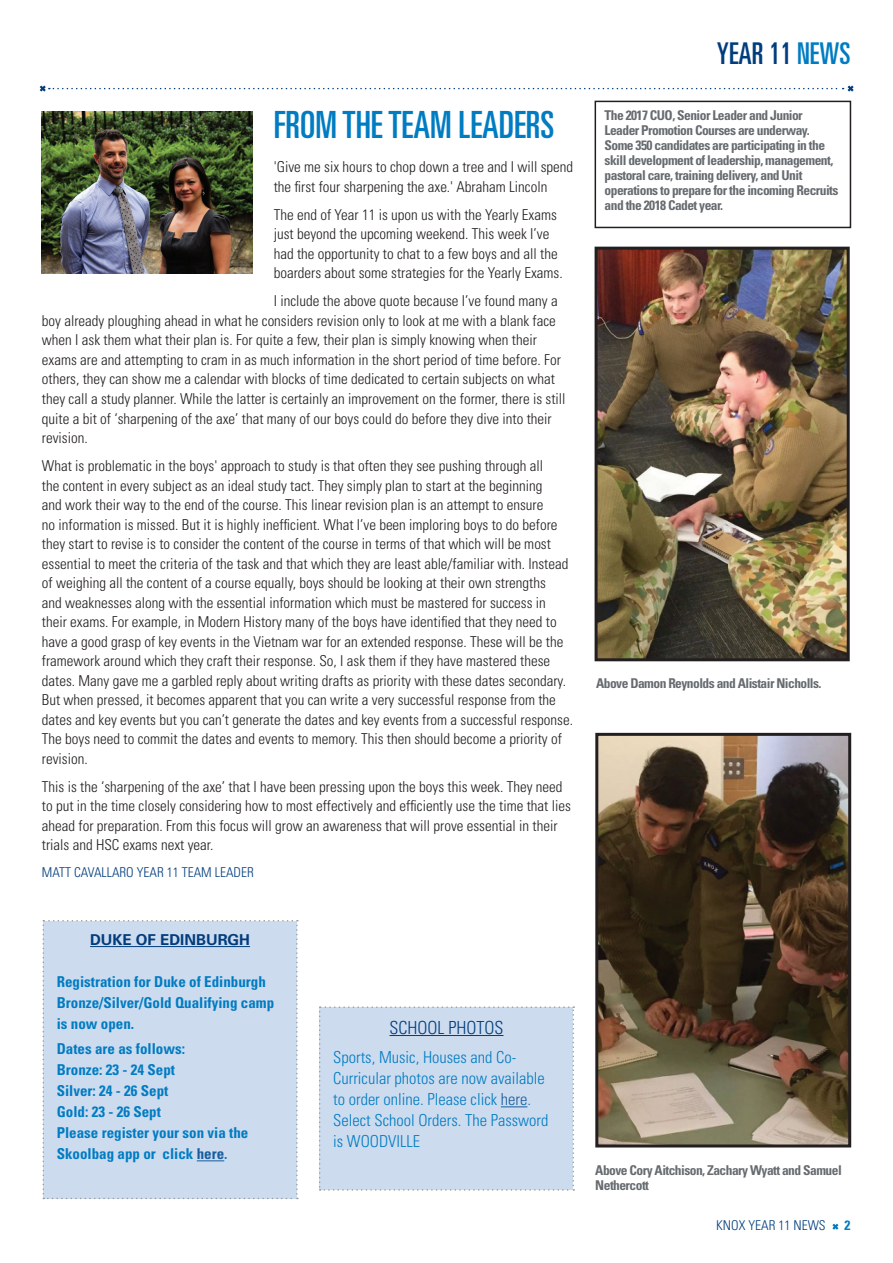
<style>
.page{position:relative;width:893px;height:1263px;background:#fff}
.page>*{position:absolute;margin:0;border:0;box-sizing:border-box;transform-origin:0 0}
.t1{font:ultra-condensed 37.5px "Univers LT Std";color:#007cc2}
.t2{font:ultra-condensed 30px "Univers LT Std";color:#013d7d}
.t3{font:300 condensed 18px "Univers LT Std";color:#013d7d}
.t4{font:300 condensed 16.5px/21px "Univers LT Std";color:#007cc2}
.t5{font:300 condensed 15px/19.5px "Univers LT Std";color:#231f20}
.t6{font:700 condensed 15px/21px "Univers LT Std";color:#007cc2}
.t7{font:700 15px "Univers LT Std";color:#013d7d}
.t8{font:700 condensed 13.5px/15px "Univers LT Std";letter-spacing:-.04em;color:#666b70}
.t9{font:300 condensed 13.5px "Univers LT Std";color:#013d7d}
.t10{font:700 condensed 13.5px "Univers LT Std";color:#007cc2}
.s1{color:#175d9e}
.s2{color:#007cc2}
</style>
<div class="page">
<svg style="left:832px;top:1223px;width:7px;height:7px"></svg>
<svg style="left:39px;top:85px;width:815px;height:7px"></svg>
<img style="left:599px;top:737px;width:248px;height:406px">
<div style="left:595px;top:733px;width:256px;height:414px;border:3px solid #231f20"></div>
<img style="left:599px;top:251px;width:247px;height:406px">
<div style="left:595px;top:247px;width:255px;height:414px;border:3px solid #231f20"></div>
<img style="left:42px;top:111px;width:210px;height:163px">
<div style="left:43px;top:920px;width:255px;height:279px;background:#cddbef"></div>
<div style="left:319px;top:1006px;width:255px;height:185px;background:#cddbef"></div>
<div style="left:595px;top:101px;width:256px;height:127px;border:2px solid #231f20"></div>
<h1 class="t1" style="left:274px;top:104px;width:282px">FROM THE TEAM LEADERS</h1>
<p class="t5" style="left:274px;top:157px;width:301px">'Give me six hours to chop down a tree and I will spend the first four sharpening the axe.' Abraham Lincoln</p>
<p class="t5" style="left:274px;top:205px;width:291px">The end of Year 11 is upon us with the Yearly Exams just beyond the upcoming weekend. This week I’ve had the opportunity to chat to a few boys and all the boarders about some strategies for the Yearly Exams.</p>
<p class="t5" style="left:42px;top:291px;width:525px;text-indent:232px">I include the above quote because I’ve found many a boy already ploughing ahead in what he considers revision only to look at me with a blank face when I ask them what their plan is. For quite a few, their plan is simply knowing when their exams are and attempting to cram in as much information in the short period of time before. For others, they can show me a calendar with blocks of time dedicated to certain subjects on what they call a study planner. While the latter is certainly an improvement on the former, there is still quite a bit of ‘sharpening of the axe’ that many of our boys could do before they dive into their revision.</p>
<p class="t5" style="left:42px;top:456px;width:533px">What is problematic in the boys' approach to study is that often they see pushing through all<br>the content in every subject as an ideal study tact. They simply plan to start at the beginning<br>and work their way to the end of the course. This linear revision plan is an attempt to ensure<br>no information is missed. But it is highly inefficient. What I’ve been imploring boys to do before they start to revise is to consider the content of the course in terms of that which will be most essential to meet the criteria of the task and that which they are least able/familiar with. Instead of weighing all the content of a course equally, boys should be looking at their own strengths<br>and weaknesses along with the essential information which must be mastered for success in their exams. For example, in Modern History many of the boys have identified that they need to have a good grasp of key events in the Vietnam war for an extended response. These will be the framework around which they craft their response. So, I ask them if they have mastered these dates. Many gave me a garbled reply about writing drafts as priority with these dates secondary.<br>But when pressed, it becomes apparent that you can write a very successful response from the dates and key events but you can’t generate the dates and key events from a successful response.<br>The boys need to commit the dates and events to memory. This then should become a priority of revision.</p>
<p class="t5" style="left:42px;top:776px;width:530px">This is the ‘sharpening of the axe’ that I have been pressing upon the boys this week. They need to put in the time closely considering how to most effectively and efficiently use the time that lies ahead for preparation. From this focus will grow an awareness that will prove essential in their trials and HSC exams next year.</p>
<p class="t9" style="left:42px;top:864px;width:213px">MATT CAVALLARO YEAR 11 TEAM LEADER</p>
<p class="t7" style="left:90px;top:931px;width:161px">DUKE OF EDINBURGH</p>
<p class="t6" style="left:57px;top:971px;width:219px">Registration for Duke of Edinburgh<br>Bronze/Silver/Gold Qualifying camp is now open.</p>
<p class="t6" style="left:57px;top:1038px;width:193px">Dates are as follows:<br>Bronze: 23 - 24 Sept<br>Silver: 24 - 26 Sept<br>Gold: 23 - 26 Sept<br>Please register your son via the<br>Skoolbag app or click <span class="s1">here</span>.</p>
<p class="t3" style="left:389px;top:1016px;width:116px">SCHOOL PHOTOS</p>
<p class="t4" style="left:333px;top:1047px;width:217px">Sports, Music, Houses and Co-<br>Curricular photos are now available to order online. Please click <span class="s1">here</span>.<br>Select School Orders. The Password is WOODVILLE</p>
<h2 class="t2" style="left:717px;top:37px;width:135px">YEAR 11 <span class="s2">NEWS</span></h2>
<p class="t8" style="left:605px;top:108px;width:235px">The 2017 CUO, Senior Leader and Junior Leader Promotion Courses are underway.<br>Some 350 candidates are participating in the skill development of leadership, management, pastoral care, training delivery, and Unit operations to prepare for the incoming Recruits and the 2018 Cadet year.</p>
<p class="t8" style="left:596px;top:676px;width:227px">Above Damon Reynolds and Alistair Nicholls.</p>
<p class="t8" style="left:595px;top:1163px;width:248px">Above Cory Aitchison, Zachary Wyatt and Samuel<br>Nethercott</p>
<p class="t9" style="left:716px;top:1217px;width:111px">KNOX YEAR 11 NEWS</p>
<p class="t10" style="left:844px;top:1217px;width:7px">2</p>
</div>
